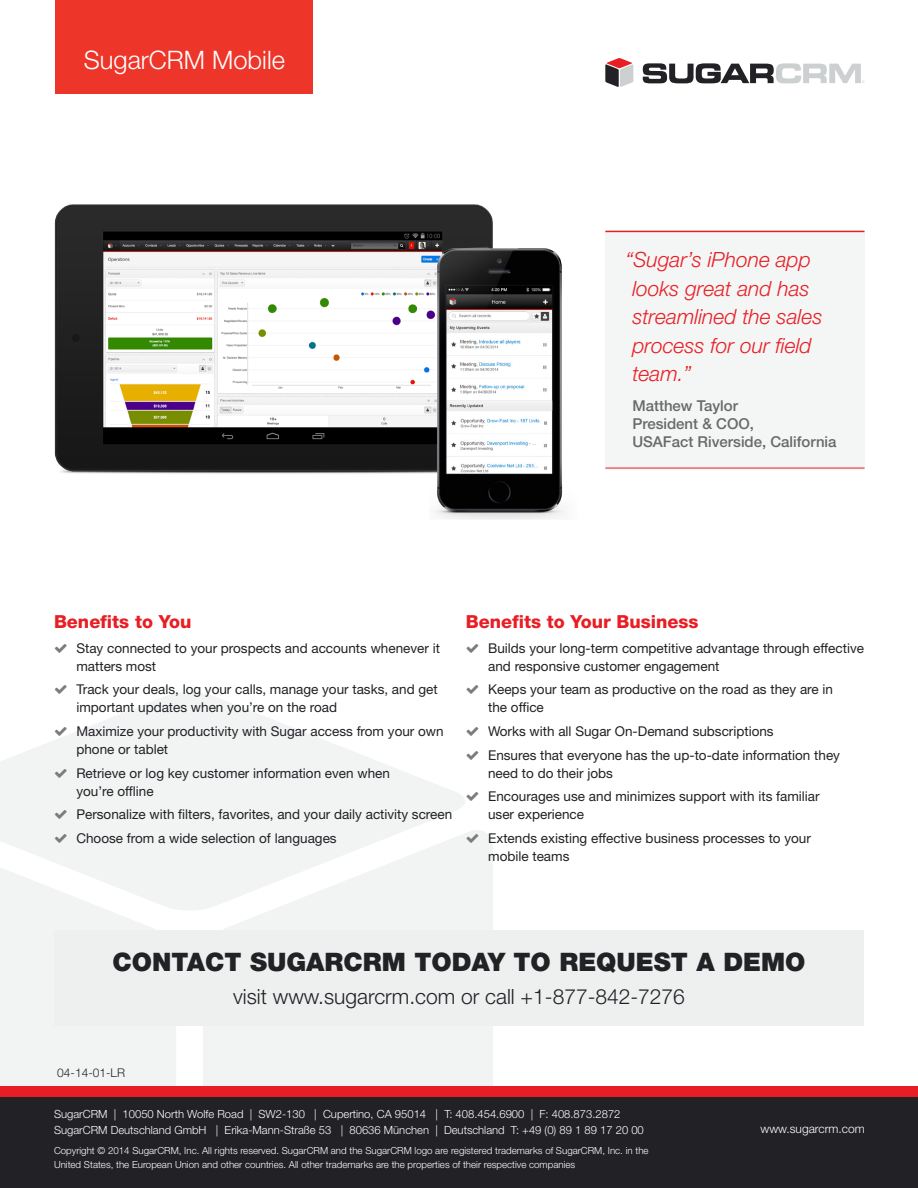
<style>
.page{position:relative;width:918px;height:1188px;background:#fff}
.page>*{position:absolute;margin:0;border:0;box-sizing:border-box;transform-origin:0 0}
.Heading{font:900 25.5px "Helvetica Neue LT Std";color:#212126}
.t1{font:300 25.5px "Helvetica Neue LT Std";color:#fff}
.Quote_Text{font:italic 300 21px/28.5px "Helvetica Neue LT Std";color:#e81e24}
.Sub-Heading{font:300 21px "Helvetica Neue LT Std";color:#212126}
.Sub-Heading-2{font:800 18px "Helvetica Neue LT Std";color:#e81e24}
.Quote_Text_-_Attribu{font:500 15px/18px "Helvetica Neue LT Std";color:#69696c}
.t2{font:13.5px/18px "Helvetica Neue LT Std";color:#212126}
.t3{font:300 12px "Helvetica Neue LT Std";color:#fff}
.Legal_Text{font:300 12px "Helvetica Neue LT Std";color:#212126}
.t4{font:300 11.25px/16.5px "Helvetica Neue LT Std";color:#fff}
.t5{font:300 9.75px/13.5px "Helvetica Neue LT Std";color:#fff}
</style>
<div class="page">
<svg style="left:0;top:692px;width:465px;height:218px;fill:#f2f3f3"></svg>
<svg style="left:0;top:830px;width:176px;height:256px;fill:#f2f3f3"></svg>
<svg style="left:203px;top:830px;width:290px;height:256px;fill:#f2f3f3"></svg>
<svg style="left:605px;top:58px;width:28px;height:29px"></svg>
<svg style="left:643px;top:63px;width:222px;height:20px"></svg>
<div style="left:0;top:1087px;width:918px;height:101px;background:#212126"></div>
<div style="left:0;top:1086px;width:918px;height:11px;background:#e81e24"></div>
<div style="left:55px;top:0;width:258px;height:93px;background:#ee3529"></div>
<img style="left:54px;top:204px;width:439px;height:270px">
<img style="left:430px;top:241px;width:136px;height:278px">
<div style="left:54px;top:931px;width:810px;height:95px;background:#eeefef"></div>
<div style="left:605px;top:232px;width:260px;height:238px;background:#f3f4f4"></div>
<hr style="left:605px;top:231px;width:260px;height:1px;background:#e81e24">
<hr style="left:605px;top:468px;width:260px;height:1px;background:#e81e24">
<svg style="left:55px;top:692px;width:12px;height:2px"></svg>
<svg style="left:55px;top:727px;width:12px;height:9px"></svg>
<svg style="left:55px;top:768px;width:12px;height:10px"></svg>
<svg style="left:55px;top:810px;width:12px;height:9px"></svg>
<svg style="left:55px;top:834px;width:12px;height:9px"></svg>
<svg style="left:467px;top:834px;width:11px;height:9px"></svg>
<h1 class="t1" style="left:84px;top:44px;width:203px">SugarCRM Mobile</h1>
<p class="Quote_Text" style="left:632px;top:245px;width:192px;text-indent:-7px">“Sugar’s iPhone app looks great and has streamlined the sales process for our field team.”</p>
<p class="Quote_Text_-_Attribu" style="left:632px;top:397px;width:206px">Matthew Taylor<br>President &amp; COO,<br>USAFact Riverside, California</p>
<p class="Sub-Heading-2" style="left:54px;top:611px;width:139px">Benefits to You</p>
<p class="t2" style="left:76px;top:639px;width:365px">Stay connected to your prospects and accounts whenever it matters most</p>
<p class="t2" style="left:76px;top:680px;width:363px">Track your deals, log your calls, manage your tasks, and get important updates when you’re on the road</p>
<p class="t2" style="left:76px;top:722px;width:369px">Maximize your productivity with Sugar access from your own phone or tablet</p>
<p class="t2" style="left:76px;top:764px;width:315px">Retrieve or log key customer information even when you’re offline</p>
<p class="t2" style="left:76px;top:805px;width:377px">Personalize with filters, favorites, and your daily activity screen</p>
<p class="t2" style="left:76px;top:829px;width:262px">Choose from a wide selection of languages</p>
<p class="Sub-Heading-2" style="left:466px;top:611px;width:234px">Benefits to Your Business</p>
<p class="t2" style="left:488px;top:639px;width:377px">Builds your long-term competitive advantage through effective and responsive customer engagement</p>
<p class="t2" style="left:488px;top:680px;width:346px">Keeps your team as productive on the road as they are in the office</p>
<p class="t2" style="left:488px;top:722px;width:287px">Works with all Sugar On-Demand subscriptions</p>
<p class="t2" style="left:488px;top:746px;width:353px">Ensures that everyone has the up-to-date information they need to do their jobs</p>
<p class="t2" style="left:488px;top:787px;width:333px">Encourages use and minimizes support with its familiar user experience</p>
<p class="t2" style="left:488px;top:829px;width:324px">Extends existing effective business processes to your mobile teams</p>
<p class="Heading" style="left:113px;top:947px;width:694px">CONTACT SUGARCRM TODAY TO REQUEST A DEMO</p>
<p class="Sub-Heading" style="left:233px;top:984px;width:453px">visit www.sugarcrm.com or call +1-877-842-7276</p>
<p class="Legal_Text" style="left:57px;top:1066px;width:69px">04-14-01-LR</p>
<p class="t4" style="left:54px;top:1105px;width:591px">SugarCRM | 10050 North Wolfe Road | SW2-130 | Cupertino, CA 95014 | T: 408.454.6900 | F: 408.873.2872<br>SugarCRM Deutschland GmbH | Erika-Mann-Straße 53 | 80636 München | Deutschland T: +49 (0) 89 1 89 17 20 00</p>
<p class="t5" style="left:54px;top:1144px;width:596px">Copyright © 2014 SugarCRM, Inc. All rights reserved. SugarCRM and the SugarCRM logo are registered trademarks of SugarCRM, Inc. in the<br>United States, the European Union and other countries. All other trademarks are the properties of their respective companies</p>
<p class="t3" style="left:760px;top:1122px;width:106px">www.sugarcrm.com</p>
</div>
